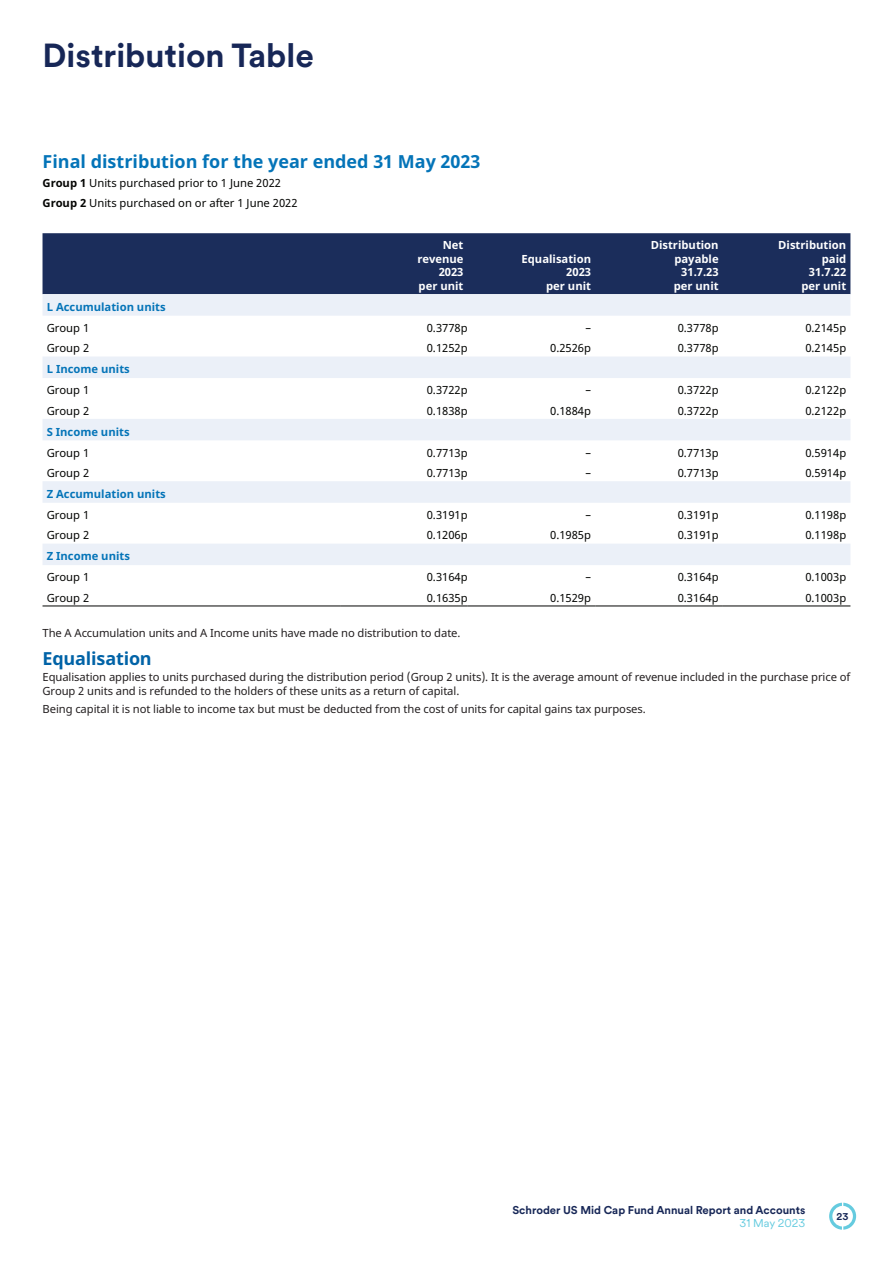
<style>
.page{position:relative;width:893px;height:1263px;background:#fff}
.page>*{position:absolute;margin:0;border:0;box-sizing:border-box;transform-origin:0 0}
.t1{font:700 33px "Schroders Circular";color:#172757}
.t2{font:700 18px "Noto Sans";color:#0474b8}
.t3{font:700 18px "Noto Sans";letter-spacing:-.01em;color:#0163a7}
.t4{font:11.25px/19px "Noto Sans";color:#040503}
.t5{font:11.25px/13.5px "Noto Sans";letter-spacing:-.01em;color:#231f20}
.t6{font:700 11.25px/13.5px "Noto Sans";color:#fff;text-align:right}
.t7{font:700 11.25px "Noto Sans";color:#0474b8}
.t8{font:700 11.25px "Schroders Circular";color:#172757}
.t9{font:11.25px "Schroders Circular";color:#65cbdf}
.t10{font:700 9.75px "Schroders Circular";color:#172757}
.s1{font-weight:700}
</style>
<div class="page">
<svg style="left:829px;top:1203px;width:27px;height:26px"></svg>
<div style="left:43px;top:233px;width:807px;height:61px;background:#1b2d5b"></div>
<svg style="left:43px;top:294px;width:807px;height:271px"></svg>
<hr style="left:43px;top:606px;width:297px;height:1px;background:#040503">
<hr style="left:340px;top:606px;width:128px;height:1px;background:#040503">
<hr style="left:468px;top:606px;width:127px;height:1px;background:#040503">
<hr style="left:595px;top:606px;width:128px;height:1px;background:#040503">
<hr style="left:723px;top:606px;width:127px;height:1px;background:#040503">
<h1 class="t1" style="left:43px;top:33px;width:273px">Distribution Table</h1>
<h2 class="t2" style="left:43px;top:149px;width:439px">Final distribution for the year ended 31 May 2023</h2>
<p class="t4" style="left:43px;top:174px;width:257px"><span class="s1">Group 1</span> Units purchased prior to 1 June 2022<br><span class="s1">Group 2</span> Units purchased on or after 1 June 2022</p>
<p class="t6" style="left:417px;top:239px;width:48px">Net revenue<br>2023 per unit</p>
<p class="t6" style="left:522px;top:252px;width:71px">Equalisation<br>2023<br>per unit</p>
<p class="t6" style="left:651px;top:239px;width:69px">Distribution payable<br>31.7.23<br>per unit</p>
<p class="t6" style="left:778px;top:239px;width:69px">Distribution paid<br>31.7.22<br>per unit</p>
<p class="t7" style="left:47px;top:299px;width:120px">L Accumulation units</p>
<p class="t4" style="left:47px;top:319px;width:44px">Group 1</p>
<p class="t4" style="left:427px;top:319px;width:42px">0.3778p</p>
<p class="t4" style="left:585px;top:319px;width:7px">–</p>
<p class="t4" style="left:678px;top:319px;width:42px">0.3778p</p>
<p class="t4" style="left:805px;top:319px;width:42px">0.2145p</p>
<p class="t4" style="left:47px;top:339px;width:44px">Group 2</p>
<p class="t4" style="left:427px;top:339px;width:42px">0.1252p</p>
<p class="t4" style="left:550px;top:339px;width:42px">0.2526p</p>
<p class="t4" style="left:678px;top:339px;width:42px">0.3778p</p>
<p class="t4" style="left:805px;top:339px;width:42px">0.2145p</p>
<p class="t7" style="left:47px;top:361px;width:85px">L Income units</p>
<p class="t4" style="left:47px;top:381px;width:44px">Group 1</p>
<p class="t4" style="left:427px;top:381px;width:42px">0.3722p</p>
<p class="t4" style="left:585px;top:381px;width:7px">–</p>
<p class="t4" style="left:678px;top:381px;width:42px">0.3722p</p>
<p class="t4" style="left:805px;top:381px;width:42px">0.2122p</p>
<p class="t4" style="left:47px;top:401px;width:44px">Group 2</p>
<p class="t4" style="left:427px;top:401px;width:42px">0.1838p</p>
<p class="t4" style="left:550px;top:401px;width:42px">0.1884p</p>
<p class="t4" style="left:678px;top:401px;width:42px">0.3722p</p>
<p class="t4" style="left:805px;top:401px;width:42px">0.2122p</p>
<p class="t7" style="left:47px;top:424px;width:84px">S Income units</p>
<p class="t4" style="left:47px;top:443px;width:44px">Group 1</p>
<p class="t4" style="left:427px;top:443px;width:42px">0.7713p</p>
<p class="t4" style="left:585px;top:443px;width:7px">–</p>
<p class="t4" style="left:678px;top:443px;width:42px">0.7713p</p>
<p class="t4" style="left:805px;top:443px;width:42px">0.5914p</p>
<p class="t4" style="left:47px;top:464px;width:44px">Group 2</p>
<p class="t4" style="left:427px;top:464px;width:42px">0.7713p</p>
<p class="t4" style="left:585px;top:464px;width:7px">–</p>
<p class="t4" style="left:678px;top:464px;width:42px">0.7713p</p>
<p class="t4" style="left:805px;top:464px;width:42px">0.5914p</p>
<p class="t7" style="left:47px;top:486px;width:121px">Z Accumulation units</p>
<p class="t4" style="left:47px;top:506px;width:44px">Group 1</p>
<p class="t4" style="left:427px;top:506px;width:42px">0.3191p</p>
<p class="t4" style="left:585px;top:506px;width:7px">–</p>
<p class="t4" style="left:678px;top:506px;width:42px">0.3191p</p>
<p class="t4" style="left:805px;top:506px;width:42px">0.1198p</p>
<p class="t4" style="left:47px;top:526px;width:44px">Group 2</p>
<p class="t4" style="left:427px;top:526px;width:42px">0.1206p</p>
<p class="t4" style="left:550px;top:526px;width:42px">0.1985p</p>
<p class="t4" style="left:678px;top:526px;width:42px">0.3191p</p>
<p class="t4" style="left:805px;top:526px;width:42px">0.1198p</p>
<p class="t7" style="left:47px;top:548px;width:85px">Z Income units</p>
<p class="t4" style="left:47px;top:568px;width:44px">Group 1</p>
<p class="t4" style="left:427px;top:568px;width:42px">0.3164p</p>
<p class="t4" style="left:585px;top:568px;width:7px">–</p>
<p class="t4" style="left:678px;top:568px;width:42px">0.3164p</p>
<p class="t4" style="left:805px;top:568px;width:42px">0.1003p</p>
<p class="t4" style="left:47px;top:588px;width:44px">Group 2</p>
<p class="t4" style="left:427px;top:588px;width:42px">0.1635p</p>
<p class="t4" style="left:550px;top:588px;width:42px">0.1529p</p>
<p class="t4" style="left:678px;top:588px;width:42px">0.3164p</p>
<p class="t4" style="left:805px;top:588px;width:42px">0.1003p</p>
<p class="t5" style="left:43px;top:627px;width:420px">The A Accumulation units and A Income units have made no distribution to date.</p>
<h2 class="t3" style="left:43px;top:646px;width:111px">Equalisation</h2>
<p class="t5" style="left:43px;top:671px;width:809px">Equalisation applies to units purchased during the distribution period (Group 2 units). It is the average amount of revenue included in the purchase price of<br>Group 2 units and is refunded to the holders of these units as a return of capital.</p>
<p class="t5" style="left:43px;top:702px;width:605px">Being capital it is not liable to income tax but must be deducted from the cost of units for capital gains tax purposes.</p>
<p class="t8" style="left:512px;top:1202px;width:294px">Schroder US Mid Cap Fund Annual Report and Accounts</p>
<p class="t9" style="left:740px;top:1215px;width:67px">31 May 2023</p>
<p class="t10" style="left:837px;top:1209px;width:13px">23</p>
</div>
